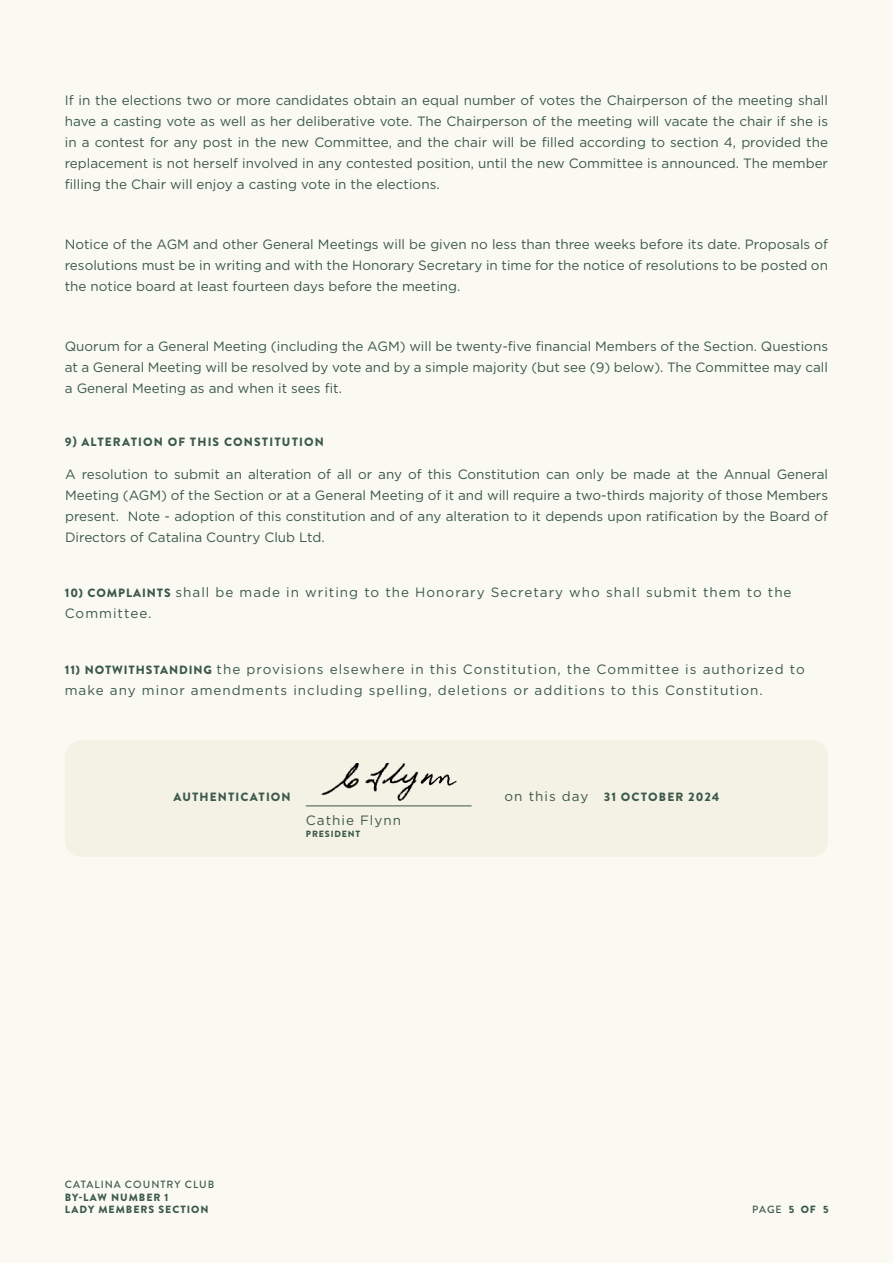
<style>
.page{position:relative;width:893px;height:1263px;background:#fbfaf2}
.page>*{position:absolute;margin:0;border:0;box-sizing:border-box;transform-origin:0 0}
.Paragraph_Style_1{font:13.5px/21px "Gotham";letter-spacing:.065em;color:#3c594b;text-align:justify}
.t1{font:900 12px "Brandon Text";letter-spacing:.095em;color:#3c594b}
.t2{font:900 10.5px/12.6px "Brandon Grotesque";letter-spacing:.095em;color:#3c594b}
.t3{font:500 10.5px "Brandon Grotesque";letter-spacing:.095em;color:#3c594b}
.t4{font:900 9px "Brandon Text";letter-spacing:.095em;color:#3c594b}
.s1{font-family:"Brandon Text";font-weight:900;font-size:12px}
.s2{font-weight:900}
</style>
<div class="page">
<div style="left:65px;top:740px;width:763px;height:117px;background:#f4f2e4;border-radius:16px"></div>
<img style="left:321px;top:762px;width:136px;height:38px">
<hr style="left:306px;top:805px;width:166px;height:1px;background:#3c594b">
<p class="Paragraph_Style_1" style="left:65px;top:89px;width:765px">If in the elections two or more candidates obtain an equal number of votes the Chairperson of the meeting shall have a casting vote as well as her deliberative vote. The Chairperson of the meeting will vacate the chair if she is in a contest for any post in the new Committee, and the chair will be filled according to section 4, provided the replacement is not herself involved in any contested position, until the new Committee is announced. The member filling the Chair will enjoy a casting vote in the elections.</p>
<p class="Paragraph_Style_1" style="left:65px;top:233px;width:765px">Notice of the AGM and other General Meetings will be given no less than three weeks before its date. Proposals of resolutions must be in writing and with the Honorary Secretary in time for the notice of resolutions to be posted on the notice board at least fourteen days before the meeting.</p>
<p class="Paragraph_Style_1" style="left:65px;top:335px;width:765px">Quorum for a General Meeting (including the AGM) will be twenty-five financial Members of the Section. Questions at a General Meeting will be resolved by vote and by a simple majority (but see (9) below). The Committee may call a General Meeting as and when it sees fit.</p>
<p class="t1" style="left:65px;top:434px;width:261px">9) ALTERATION OF THIS CONSTITUTION</p>
<p class="Paragraph_Style_1" style="left:65px;top:463px;width:765px">A resolution to submit an alteration of all or any of this Constitution can only be made at the Annual General Meeting (AGM) of the Section or at a General Meeting of it and will require a two-thirds majority of those Members present. Note - adoption of this constitution and of any alteration to it depends upon ratification by the Board of Directors of Catalina Country Club Ltd.</p>
<p class="Paragraph_Style_1" style="left:65px;top:582px;width:728px"><span class="s1">10) COMPLAINTS</span> shall be made in writing to the Honorary Secretary who shall submit them to the<br>Committee.</p>
<p class="Paragraph_Style_1" style="left:65px;top:659px;width:741px"><span class="s1">11) NOTWITHSTANDING</span> the provisions elsewhere in this Constitution, the Committee is authorized to make any minor amendments including spelling, deletions or additions to this Constitution.</p>
<p class="t1" style="left:173px;top:788px;width:119px">AUTHENTICATION</p>
<p class="Paragraph_Style_1" style="left:306px;top:809px;width:97px">Cathie Flynn</p>
<p class="t4" style="left:306px;top:827px;width:56px">PRESIDENT</p>
<p class="Paragraph_Style_1" style="left:505px;top:785px;width:85px">on this day</p>
<p class="t1" style="left:604px;top:788px;width:117px">31 OCTOBER 2024</p>
<p class="t3" style="left:65px;top:1177px;width:151px">CATALINA COUNTRY CLUB</p>
<p class="t2" style="left:65px;top:1191px;width:145px">BY-LAW NUMBER 1<br>LADY MEMBERS SECTION</p>
<p class="t3" style="left:752px;top:1202px;width:44px">PAGE <span class="s2">5</span></p>
<p class="t2" style="left:801px;top:1203px;width:29px">OF 5</p>
</div>
